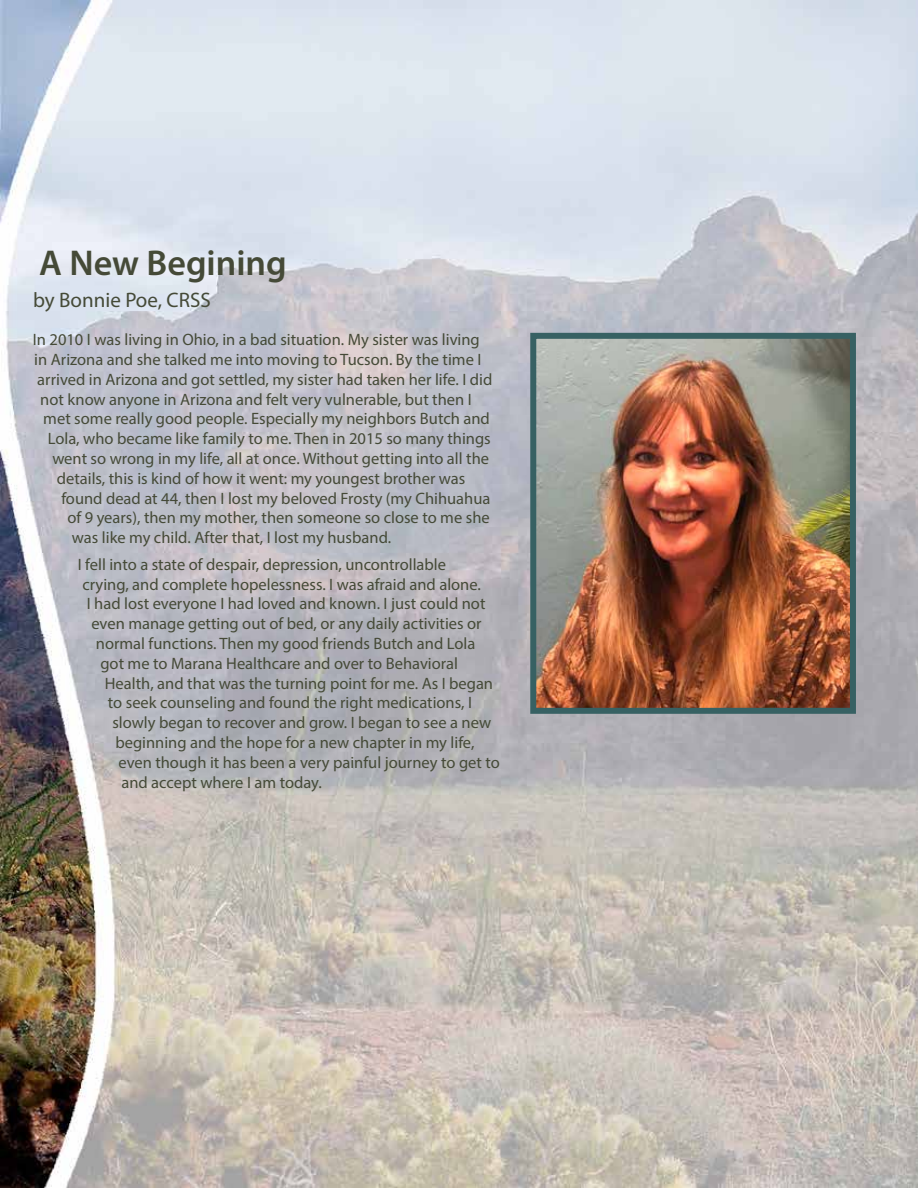
<style>
.page{position:relative;width:918px;height:1188px;background:#fff}
.page>*{position:absolute;margin:0;border:0;box-sizing:border-box;transform-origin:0 0}
.t1{font:600 36px "Myriad Pro";color:#454a37}
.t2{font:21px "Myriad Pro";color:#454a37}
.t3{font:16.5px "Myriad Pro";color:#454a37}
</style>
<div class="page">
<img style="left:0;top:0;width:918px;height:1188px">
<img style="left:537px;top:340px;width:312px;height:367px">
<div style="left:530px;top:333px;width:326px;height:381px;border:6px solid #376163"></div>
<h1 class="t1" style="left:39px;top:240px;width:249px">A New Begining</h1>
<p class="t2" style="left:33px;top:287px;width:179px">by Bonnie Poe, CRSS</p>
<p class="t3" style="left:33px;top:329px;width:449px">In 2010 I was living in Ohio, in a bad situation. My sister was living</p>
<p class="t3" style="left:34px;top:349px;width:449px">in Arizona and she talked me into moving to Tucson. By the time I</p>
<p class="t3" style="left:37px;top:369px;width:456px">arrived in Arizona and got settled, my sister had taken her life. I did</p>
<p class="t3" style="left:40px;top:389px;width:433px">not know anyone in Arizona and felt very vulnerable, but then I</p>
<p class="t3" style="left:43px;top:409px;width:448px">met some really good people. Especially my neighbors Butch and</p>
<p class="t3" style="left:48px;top:428px;width:445px">Lola, who became like family to me. Then in 2015 so many things</p>
<p class="t3" style="left:52px;top:448px;width:438px">went so wrong in my life, all at once. Without getting into all the</p>
<p class="t3" style="left:57px;top:468px;width:410px">details, this is kind of how it went: my youngest brother was</p>
<p class="t3" style="left:61px;top:488px;width:431px">found dead at 44, then I lost my beloved Frosty (my Chihuahua</p>
<p class="t3" style="left:67px;top:508px;width:424px">of 9 years), then my mother, then someone so close to me she</p>
<p class="t3" style="left:72px;top:527px;width:321px">was like my child. After that, I lost my husband.</p>
<p class="t3" style="left:78px;top:554px;width:370px">I fell into a state of despair, depression, uncontrollable</p>
<p class="t3" style="left:82px;top:574px;width:400px">crying, and complete hopelessness. I was afraid and alone.</p>
<p class="t3" style="left:87px;top:594px;width:400px">I had lost everyone I had loved and known. I just could not</p>
<p class="t3" style="left:91px;top:613px;width:392px">even manage getting out of bed, or any daily activities or</p>
<p class="t3" style="left:96px;top:633px;width:381px">normal functions. Then my good friends Butch and Lola</p>
<p class="t3" style="left:100px;top:653px;width:359px">got me to Marana Healthcare and over to Behavioral</p>
<p class="t3" style="left:105px;top:673px;width:390px">Health, and that was the turning point for me. As I began</p>
<p class="t3" style="left:108px;top:693px;width:366px">to seek counseling and found the right medications, I</p>
<p class="t3" style="left:112px;top:712px;width:380px">slowly began to recover and grow. I began to see a new</p>
<p class="t3" style="left:115px;top:732px;width:361px">beginning and the hope for a new chapter in my life,</p>
<p class="t3" style="left:118px;top:752px;width:383px">even though it has been a very painful journey to get to</p>
<p class="t3" style="left:121px;top:772px;width:202px">and accept where I am today.</p>
</div>
